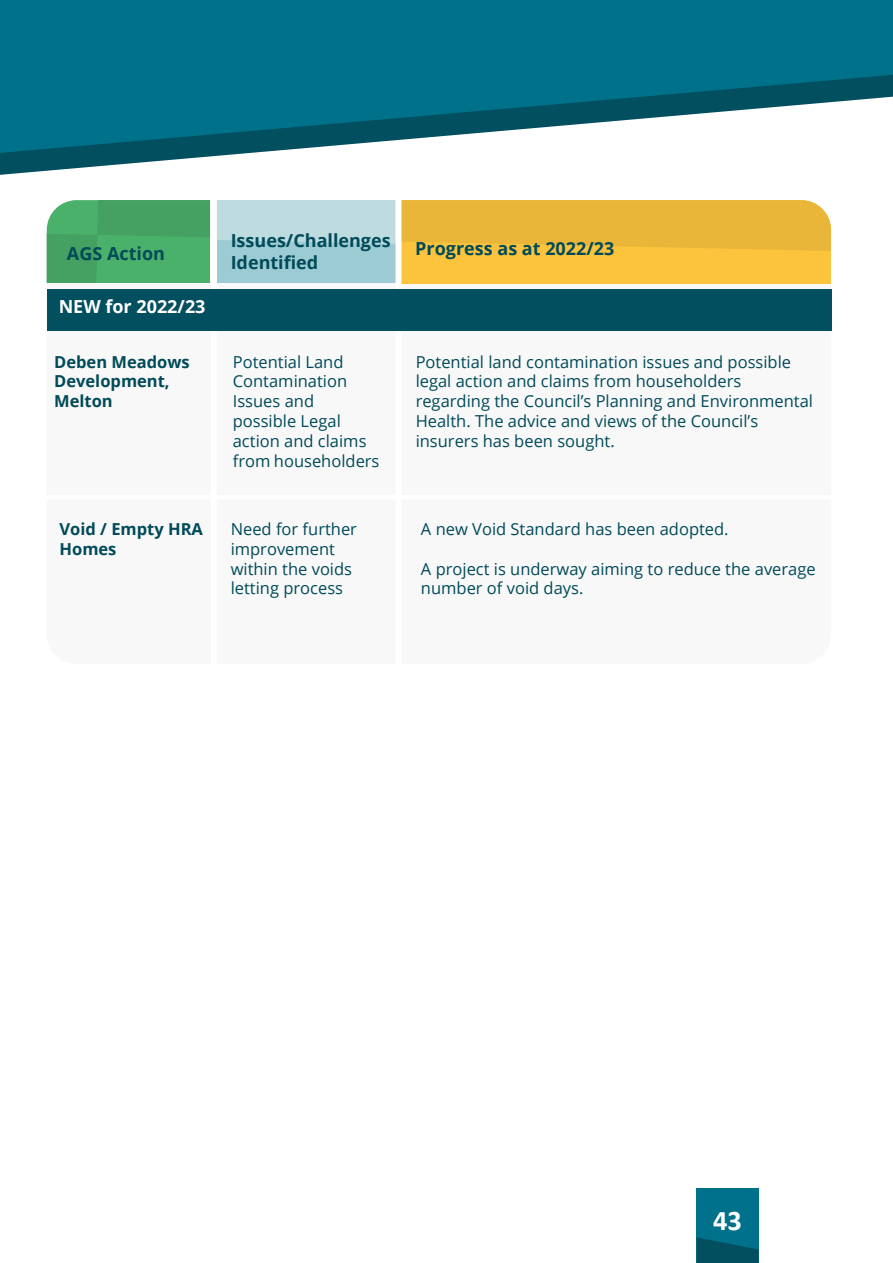
<style>
.page{position:relative;width:893px;height:1263px;background:#fff}
.page>*{position:absolute;margin:0;border:0;box-sizing:border-box;transform-origin:0 0}
.t1{font:700 28.5px "Calibri";color:#fff}
.t2{font:700 18px/21.6px "Open Sans";color:#004a59}
.t3{font:700 18px "Open Sans";color:#fff}
.t4{font:16.5px/19.8px "Open Sans";color:#004a59}
.t5{font:700 16.5px/19.8px "Open Sans";color:#004a59}
</style>
<div class="page">
<div style="left:697px;top:1188px;width:62px;height:75px;background:#00718a"></div>
<svg style="left:697px;top:1237px;width:62px;height:26px"></svg>
<svg style="left:0;top:158px;width:192px;height:17px"></svg>
<svg style="left:0;top:0;width:893px;height:158px;fill:#00718a"></svg>
<div style="left:47px;top:200px;width:784px;height:464px;background:#f8f8f8;border-radius:30px"></div>
<svg style="left:47px;top:200px;width:163px;height:83px"></svg>
<div style="left:217px;top:200px;width:178px;height:83px;background:#9dcbd3"></div>
<div style="left:217px;top:200px;width:178px;height:44px;background:#bedbdf"></div>
<div style="left:401px;top:200px;width:430px;height:84px;background:#fcc33d"></div>
<svg style="left:401px;top:200px;width:430px;height:57px"></svg>
<div style="left:211px;top:193px;width:6px;height:479px;background:#fff"></div>
<div style="left:395px;top:193px;width:6px;height:479px;background:#fff"></div>
<div style="left:47px;top:289px;width:784px;height:41px;background:#024f60"></div>
<hr style="left:47px;top:495px;width:789px;height:4px;background:#fff">
<p class="t2" style="left:67px;top:242px;width:99px">AGS Action</p>
<p class="t3" style="left:59px;top:294px;width:148px">NEW for 2022/23</p>
<p class="t2" style="left:231px;top:229px;width:162px">Issues/Challenges<br>Identified</p>
<p class="t2" style="left:415px;top:238px;width:201px">Progress as at 2022/23</p>
<p class="t5" style="left:54px;top:351px;width:137px">Deben Meadows<br>Development,<br>Melton</p>
<p class="t4" style="left:233px;top:351px;width:148px">Potential Land<br>Contamination<br>Issues and possible Legal action and claims from householders</p>
<p class="t4" style="left:416px;top:351px;width:399px">Potential land contamination issues and possible legal action and claims from householders regarding the Council’s Planning and Environmental Health. The advice and views of the Council’s insurers has been sought.</p>
<p class="t5" style="left:60px;top:519px;width:145px">Void / Empty HRA<br>Homes</p>
<p class="t4" style="left:231px;top:519px;width:128px">Need for further improvement within the voids letting process</p>
<p class="t4" style="left:421px;top:519px;width:309px">A new Void Standard has been adopted.</p>
<p class="t4" style="left:421px;top:558px;width:396px">A project is underway aiming to reduce the average number of void days.</p>
<h1 class="t1" style="left:713px;top:1200px;width:30px">43</h1>
</div>
